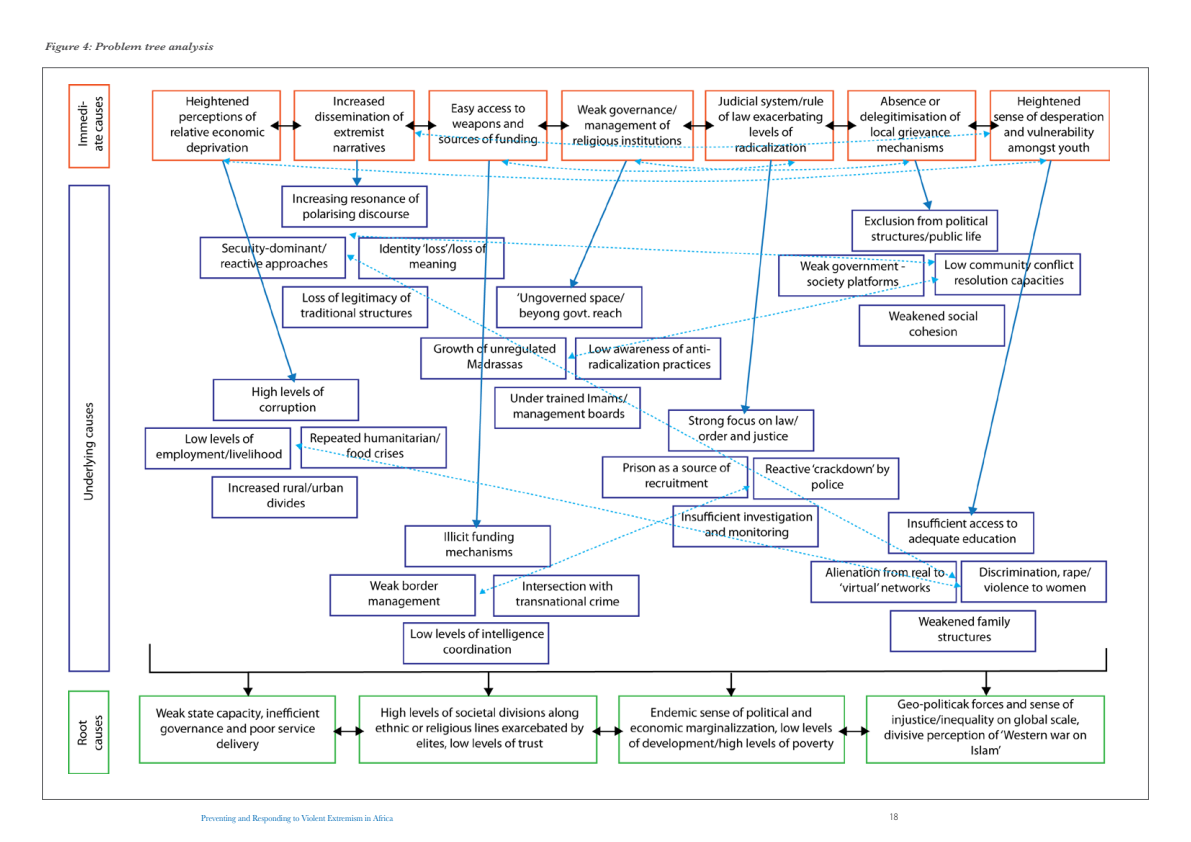
<style>
.page{position:relative;width:1191px;height:842px;background:#fff}
.page>*{position:absolute;margin:0;border:0;box-sizing:border-box;transform-origin:0 0}
.t1{font:italic 600 11px "Baskerville";color:#4d4d4f;scale:1.1 1}
.t2{font:300 10px "Myriad Pro";color:#000;scale:.9 1}
.t3{font:9px "Baskerville";color:#006bb6;scale:.9 1}
</style>
<div class="page">
<img style="left:68px;top:85px;width:1041px;height:689px">
<p class="t1" style="left:45px;top:40px;width:155px">Figure 4: Problem tree analysis</p>
<p class="t3" style="left:201px;top:813px;width:215px">Preventing and Responding to Violent Extremism in Africa</p>
<p class="t2" style="left:889px;top:810px;width:11px">18</p>
</div>
